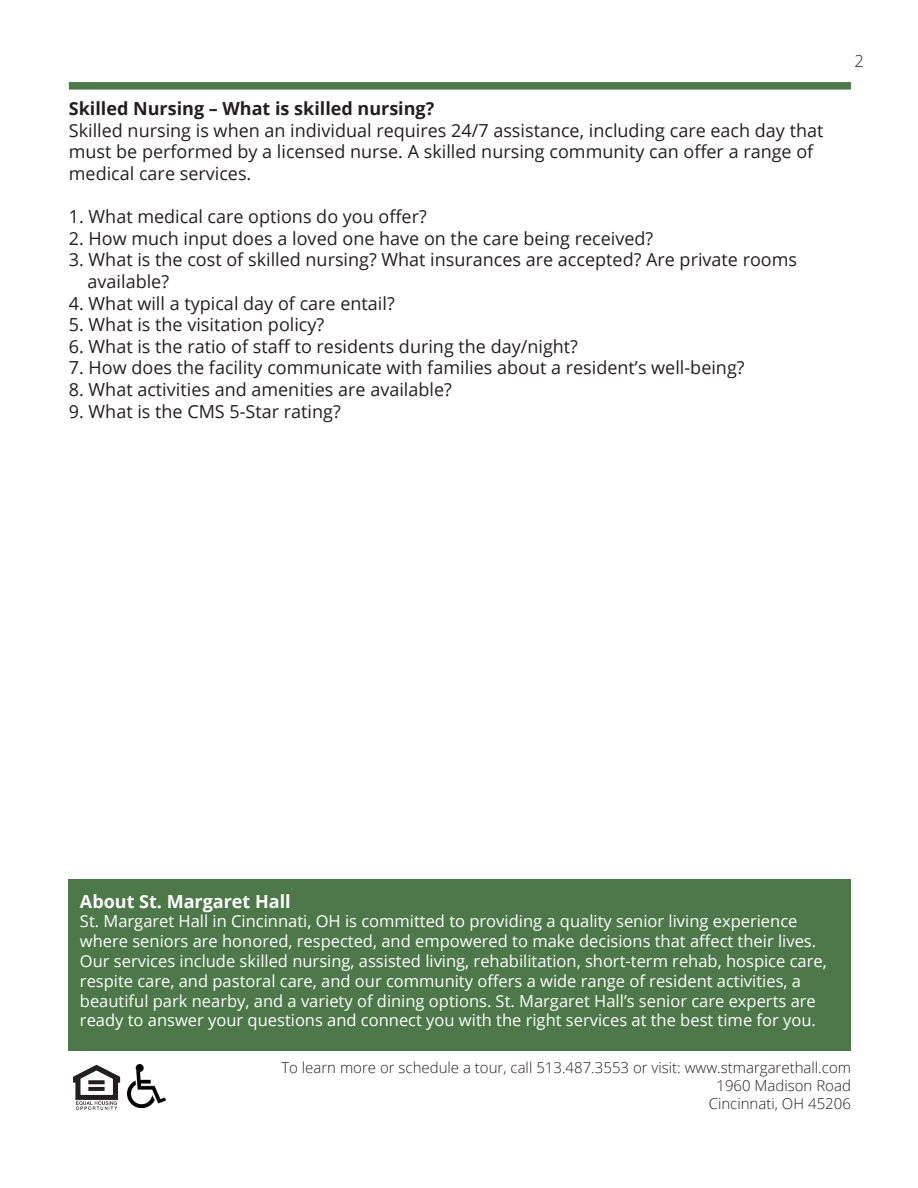
<style>
.page{position:relative;width:918px;height:1188px;background:#fff}
.page>*{position:absolute;margin:0;border:0;box-sizing:border-box;transform-origin:0 0}
.t1{font:18px "Open Sans";color:#231f20}
.t2{font:700 18px "Open Sans";color:#231f20}
.t3{font:700 18px "Open Sans";color:#fff}
.t4{font:16.5px/19.8px "Open Sans";color:#fff}
.t5{font:300 16.5px "Open Sans";color:#231f20}
.t6{font:300 15px "Open Sans";color:#231f20}
</style>
<div class="page">
<div style="left:69px;top:879px;width:782px;height:172px;background:#4d784a"></div>
<div style="left:69px;top:82px;width:782px;height:8px;background:#4d784a"></div>
<img style="left:73px;top:1064px;width:48px;height:46px">
<img style="left:128px;top:1065px;width:38px;height:43px">
<p class="t2" style="left:69px;top:96px;width:367px">Skilled Nursing – What is skilled nursing?</p>
<p class="t1" style="left:69px;top:118px;width:756px">Skilled nursing is when an individual requires 24/7 assistance, including care each day that</p>
<p class="t1" style="left:69px;top:140px;width:746px">must be performed by a licensed nurse. A skilled nursing community can offer a range of</p>
<p class="t1" style="left:69px;top:161px;width:184px">medical care services.</p>
<p class="t1" style="left:69px;top:204px;width:359px">1. What medical care options do you offer?</p>
<p class="t1" style="left:69px;top:226px;width:586px">2. How much input does a loved one have on the care being received?</p>
<p class="t1" style="left:69px;top:248px;width:730px">3. What is the cost of skilled nursing? What insurances are accepted? Are private rooms</p>
<p class="t1" style="left:88px;top:269px;width:83px">available?</p>
<p class="t1" style="left:69px;top:291px;width:327px">4. What will a typical day of care entail?</p>
<p class="t1" style="left:69px;top:312px;width:257px">5. What is the visitation policy?</p>
<p class="t1" style="left:69px;top:334px;width:511px">6. What is the ratio of staff to residents during the day/night?</p>
<p class="t1" style="left:69px;top:356px;width:677px">7. How does the facility communicate with families about a resident’s well-being?</p>
<p class="t1" style="left:69px;top:377px;width:385px">8. What activities and amenities are available?</p>
<p class="t1" style="left:69px;top:399px;width:273px">9. What is the CMS 5-Star rating?</p>
<p class="t5" style="left:855px;top:49px;width:11px">2</p>
<p class="t3" style="left:80px;top:888px;width:212px">About St. Margaret Hall</p>
<p class="t4" style="left:80px;top:911px;width:748px">St. Margaret Hall in Cincinnati, OH is committed to providing a quality senior living experience where seniors are honored, respected, and empowered to make decisions that affect their lives.<br>Our services include skilled nursing, assisted living, rehabilitation, short-term rehab, hospice care, respite care, and pastoral care, and our community offers a wide range of resident activities, a beautiful park nearby, and a variety of dining options. St. Margaret Hall’s senior care experts are ready to answer your questions and connect you with the right services at the best time for you.</p>
<p class="t6" style="left:281px;top:1057px;width:571px">To learn more or schedule a tour, call 513.487.3553 or visit: www.stmargarethall.com</p>
<p class="t6" style="left:716px;top:1075px;width:136px">1960 Madison Road</p>
<p class="t6" style="left:709px;top:1093px;width:144px">Cincinnati, OH 45206</p>
</div>
